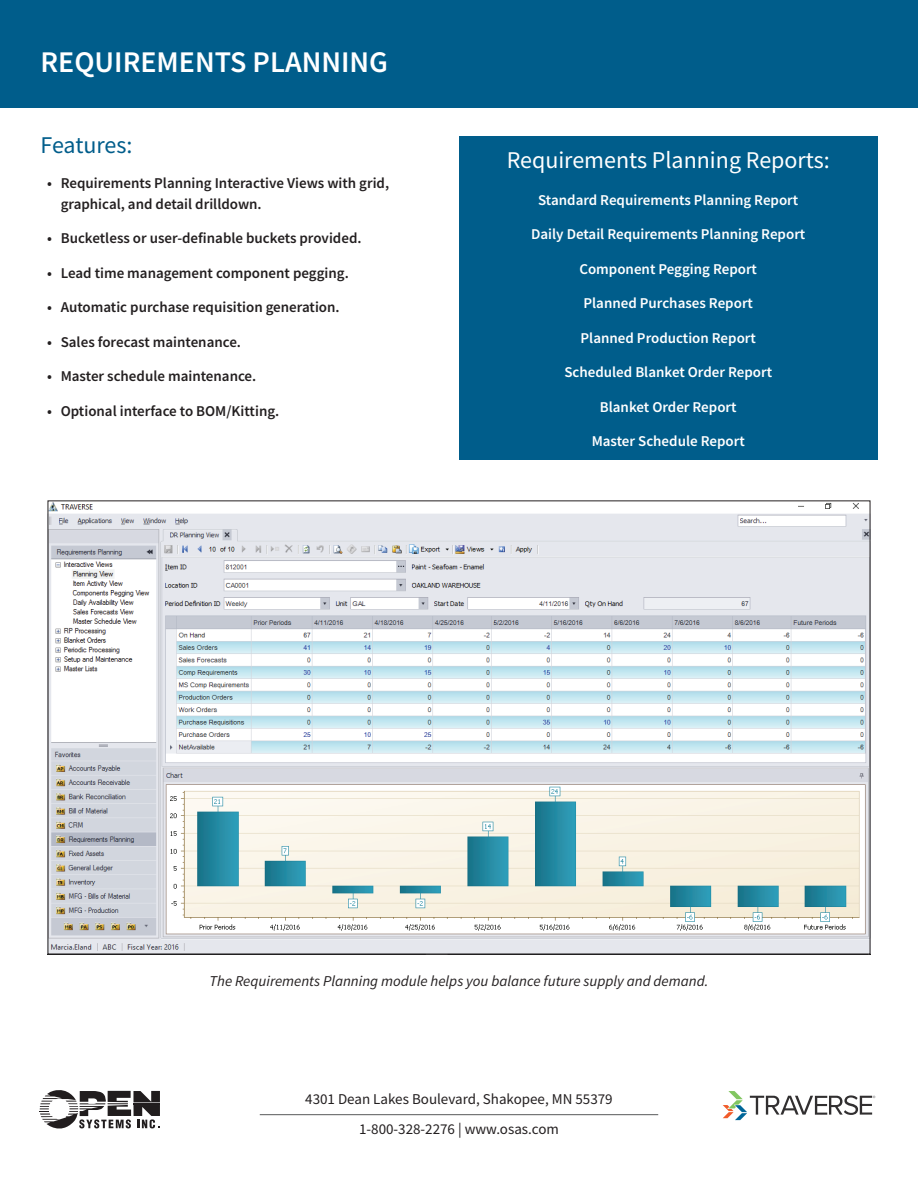
<style>
.page{position:relative;width:918px;height:1188px;background:#fff}
.page>*{position:absolute;margin:0;border:0;box-sizing:border-box;transform-origin:0 0}
.t1{font:600 30px "Source Sans Pro";color:#fff}
.t2{font:24px "Source Sans Pro";color:#fff}
.t3{font:24px "Source Sans Pro";letter-spacing:-.01em;color:#005d8b}
.t4{font:600 15px/21px "Source Sans Pro";color:#231f20}
.t5{font:600 15px "Source Sans Pro";color:#fff}
.t6{font:15px/30px "Source Sans Pro";color:#231f20;text-align:center}
.t7{font:italic 15px "Source Sans Pro";color:#231f20}
</style>
<div class="page">
<hr style="left:260px;top:1114px;width:398px;height:1px;background:#57585a">
<div style="left:0;top:0;width:918px;height:108px;background:#005d8b"></div>
<div style="left:459px;top:180px;width:419px;height:280px;background:#005d8b"></div>
<div style="left:459px;top:136px;width:419px;height:46px;background:#005d8b"></div>
<img style="left:50px;top:503px;width:818px;height:449px">
<svg style="left:40px;top:1090px;width:120px;height:39px"></svg>
<svg style="left:723px;top:1091px;width:152px;height:29px"></svg>
<h1 class="t1" style="left:40px;top:43px;width:349px">REQUIREMENTS PLANNING</h1>
<h2 class="t3" style="left:40px;top:130px;width:94px">Features:</h2>
<p class="t4" style="left:61px;top:172px;width:330px;text-indent:-14px">• Requirements Planning Interactive Views with grid, graphical, and detail drilldown.</p>
<p class="t4" style="left:47px;top:227px;width:316px">• Bucketless or user-definable buckets provided.</p>
<p class="t4" style="left:47px;top:262px;width:303px">• Lead time management component pegging.</p>
<p class="t4" style="left:47px;top:296px;width:294px">• Automatic purchase requisition generation.</p>
<p class="t4" style="left:47px;top:331px;width:195px">• Sales forecast maintenance.</p>
<p class="t4" style="left:47px;top:365px;width:211px">• Master schedule maintenance.</p>
<p class="t4" style="left:47px;top:400px;width:234px">• Optional interface to BOM/Kitting.</p>
<h2 class="t2" style="left:507px;top:145px;width:325px">Requirements Planning Reports:</h2>
<p class="t5" style="left:538px;top:190px;width:262px">Standard Requirements Planning Report</p>
<p class="t5" style="left:531px;top:224px;width:276px">Daily Detail Requirements Planning Report</p>
<p class="t5" style="left:579px;top:259px;width:179px">Component Pegging Report</p>
<p class="t5" style="left:583px;top:293px;width:171px">Planned Purchases Report</p>
<p class="t5" style="left:581px;top:328px;width:177px">Planned Production Report</p>
<p class="t5" style="left:564px;top:362px;width:209px">Scheduled Blanket Order Report</p>
<p class="t5" style="left:600px;top:397px;width:138px">Blanket Order Report</p>
<p class="t5" style="left:592px;top:431px;width:155px">Master Schedule Report</p>
<p class="t7" style="left:210px;top:972px;width:500px">The Requirements Planning module helps you balance future supply and demand.</p>
<p class="t6" style="left:305px;top:1084px;width:309px">4301 Dean Lakes Boulevard, Shakopee, MN 55379<br>1-800-328-2276 | www.osas.com</p>
</div>
